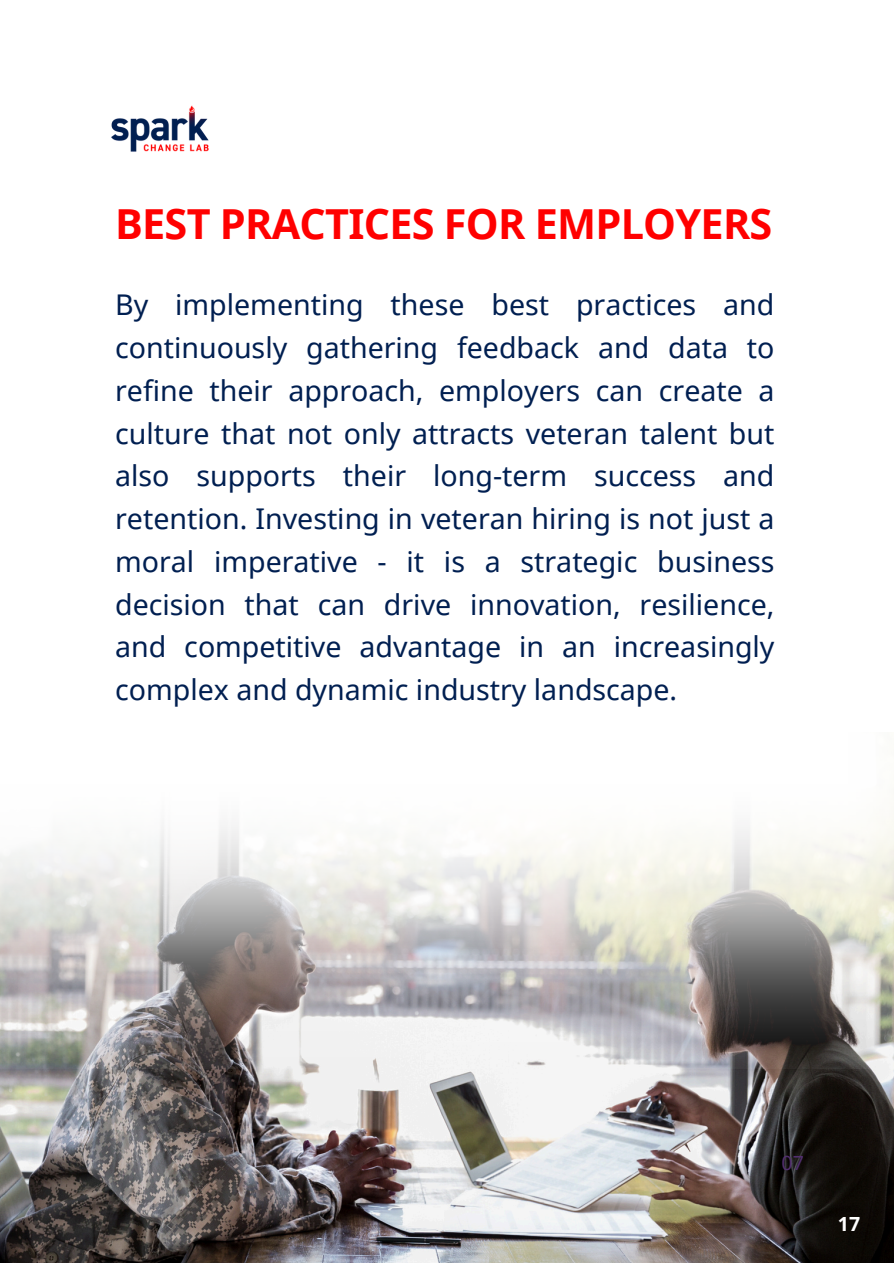
<style>
.page{position:relative;width:894px;height:1264px;background:#fff}
.page>*{position:absolute;margin:0;border:0;box-sizing:border-box;transform-origin:0 0}
.t1{font:700 41.4px "Noto Sans";letter-spacing:-.02em;color:#f00}
.t2{font:28.5px/42.8px "Noto Sans";color:#001f51;text-align:justify}
.t3{font:19.5px "Noto Sans";color:#512e6e}
.t4{font:700 19.5px "Noto Sans";color:#fff}
</style>
<div class="page">
<img style="left:111px;top:105px;width:98px;height:47px">
<img style="left:0;top:1068px;width:893px;height:194px">
<img style="left:0;top:819px;width:893px;height:249px">
<p class="t1" style="left:115px;top:194px;width:658px">BEST PRACTICES FOR EMPLOYERS</p>
<p class="t2" style="left:115px;top:283px;width:660px">By implementing these best practices and continuously gathering feedback and data to refine their approach, employers can create a culture that not only attracts veteran talent but also supports their long-term success and retention. Investing in veteran hiring is not just a moral imperative - it is a strategic business decision that can drive innovation, resilience, and competitive advantage in an increasingly complex and dynamic industry landscape.</p>
<h1 class="t3" style="left:781px;top:1148px;width:24px">07</h1>
<p class="t4" style="left:837px;top:1210px;width:24px">17</p>
</div>
